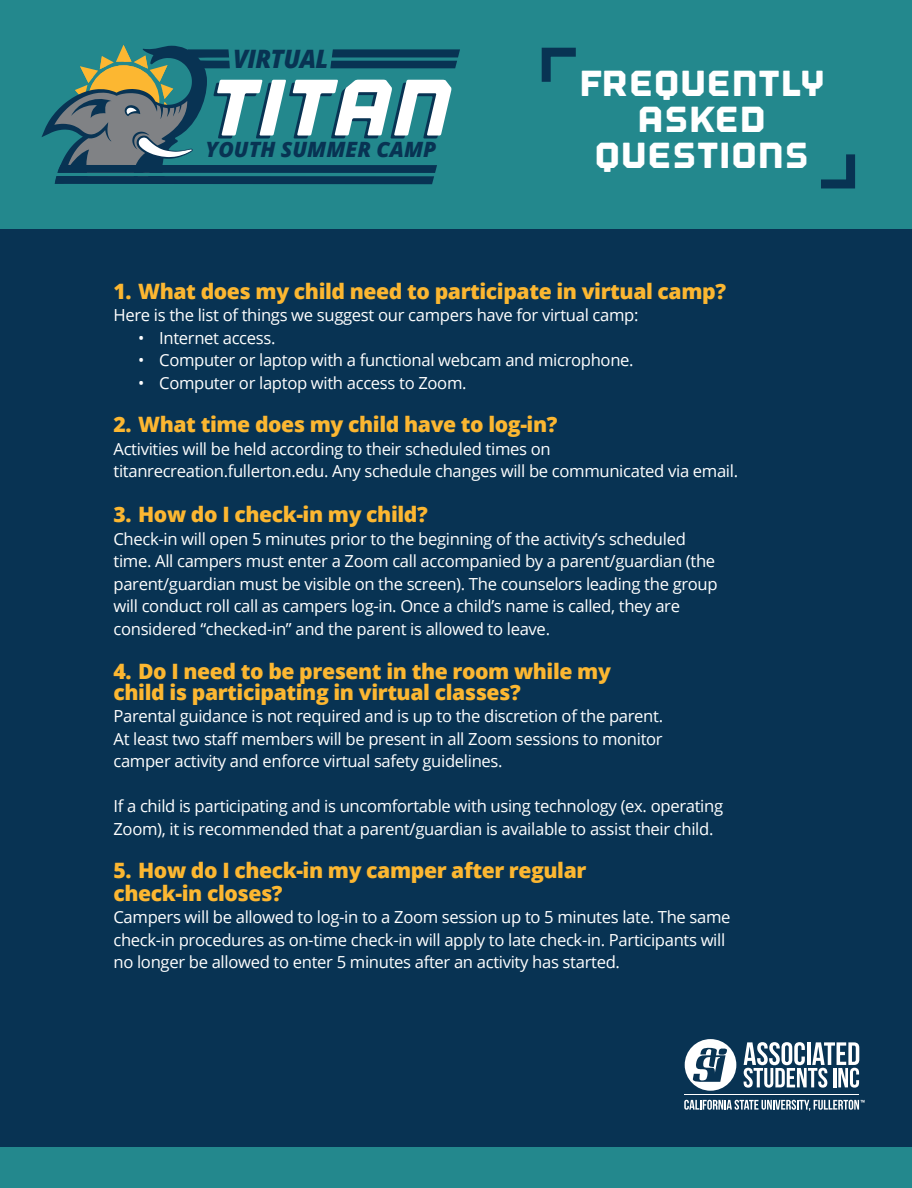
<style>
.page{position:relative;width:912px;height:1188px;background:#23888d}
.page>*{position:absolute;margin:0;border:0;box-sizing:border-box;transform-origin:0 0}
.t1{font:36px/36px "Outage Cut";color:#fff;text-align:center}
.t2{font:italic 800 25.35px "Open Sans";letter-spacing:-.03em;color:#083353;scale:.96 1}
.t3{font:800 21.15px/21.1px "Open Sans";letter-spacing:-.02em;color:#fcb731}
.t4{font:italic 800 21.15px "Open Sans";color:#083353}
.t5{font:16.65px/22.5px "Open Sans";letter-spacing:-.02em;color:#fff}
</style>
<div class="page">
<div style="left:0;top:230px;width:912px;height:917px;background:#083353"></div>
<svg style="left:685px;top:1039px;width:51px;height:52px"></svg>
<svg style="left:743px;top:1042px;width:116px;height:46px"></svg>
<hr style="left:685px;top:1095px;width:174px;height:1px;background:#fff">
<svg style="left:684px;top:1100px;width:180px;height:11px"></svg>
<svg style="left:541px;top:47px;width:35px;height:35px"></svg>
<svg style="left:821px;top:154px;width:34px;height:35px"></svg>
<svg style="left:41px;top:45px;width:419px;height:139px"></svg>
<h2 class="t2" style="left:233px;top:40px;width:100px">VIRTUAL</h2>
<p class="t4" style="left:206px;top:134px;width:232px">YOUTH SUMMER CAMP</p>
<h1 class="t1" style="left:579px;top:65px;width:247px">FREQUENTLY<br>ASKED<br>QUESTIONS</h1>
<p class="t3" style="left:113px;top:279px;width:614px">1. What does my child need to participate in virtual camp?</p>
<p class="t5" style="left:113px;top:303px;width:526px">Here is the list of things we suggest our campers have for virtual camp:</p>
<p class="t5" style="left:138px;top:326px;width:139px">• Internet access.</p>
<p class="t5" style="left:138px;top:348px;width:497px">• Computer or laptop with a functional webcam and microphone.</p>
<p class="t5" style="left:138px;top:371px;width:330px">• Computer or laptop with access to Zoom.</p>
<p class="t3" style="left:113px;top:413px;width:446px">2. What time does my child have to log-in?</p>
<p class="t5" style="left:113px;top:437px;width:626px">Activities will be held according to their scheduled times on titanrecreation.fullerton.edu. Any schedule changes will be communicated via email.</p>
<p class="t3" style="left:113px;top:503px;width:316px">3. How do I check-in my child?</p>
<p class="t5" style="left:113px;top:527px;width:606px">Check-in will open 5 minutes prior to the beginning of the activity’s scheduled time. All campers must enter a Zoom call accompanied by a parent/guardian (the parent/guardian must be visible on the screen). The counselors leading the group will conduct roll call as campers log-in. Once a child’s name is called, they are considered “checked-in” and the parent is allowed to leave.</p>
<p class="t3" style="left:113px;top:659px;width:499px">4. Do I need to be present in the room while my child is participating in virtual classes?</p>
<p class="t5" style="left:113px;top:705px;width:551px;text-align:justify">Parental guidance is not required and is up to the discretion of the parent.<br>At least two staff members will be present in all Zoom sessions to monitor camper activity and enforce virtual safety guidelines.</p>
<p class="t5" style="left:113px;top:794px;width:611px">If a child is participating and is uncomfortable with using technology (ex. operating<br>Zoom), it is recommended that a parent/guardian is available to assist their child.</p>
<p class="t3" style="left:113px;top:858px;width:474px;line-height:22.5px">5. How do I check-in my camper after regular check-in closes?</p>
<p class="t5" style="left:113px;top:906px;width:619px">Campers will be allowed to log-in to a Zoom session up to 5 minutes late. The same check-in procedures as on-time check-in will apply to late check-in. Participants will no longer be allowed to enter 5 minutes after an activity has started.</p>
</div>
